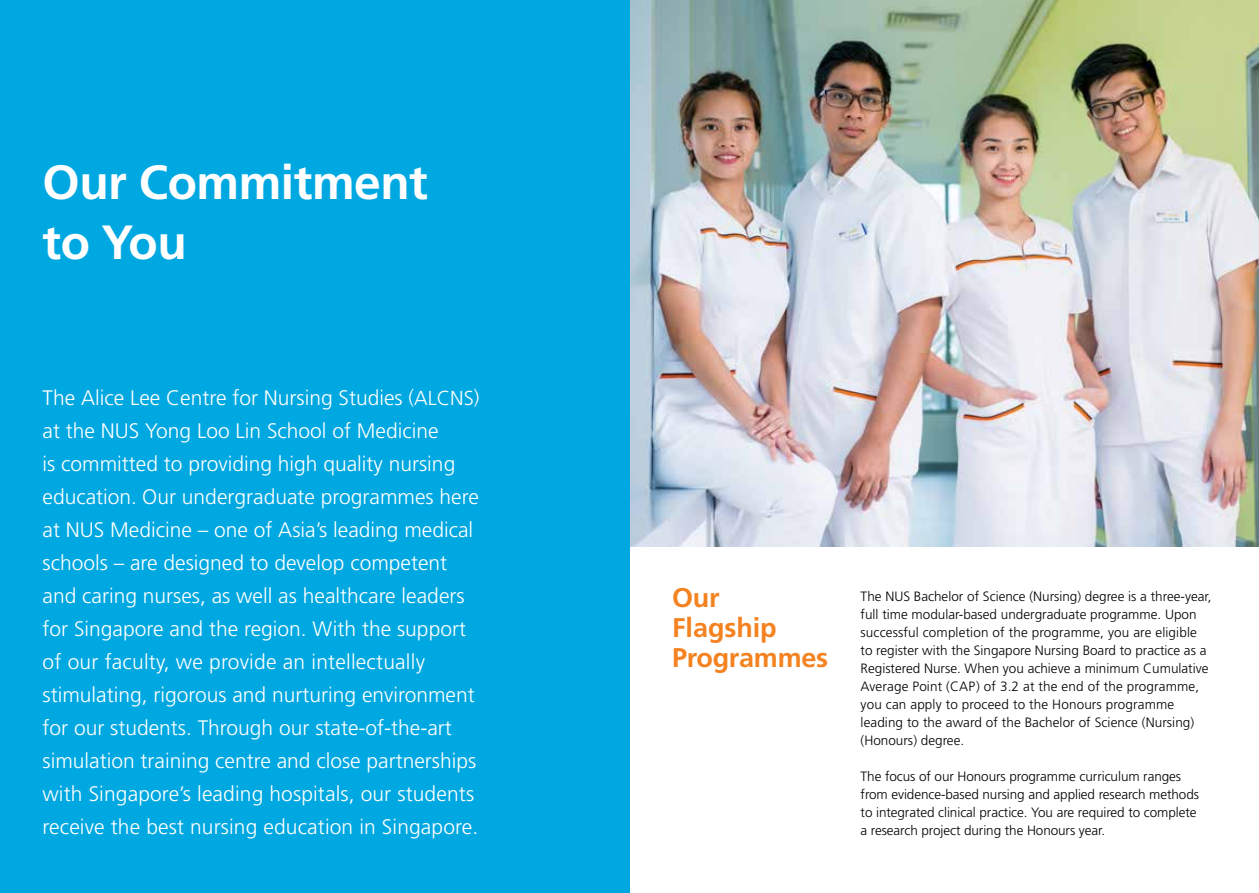
<style>
.page{position:relative;width:1259px;height:893px;background:#fff}
.page>*{position:absolute;margin:0;border:0;box-sizing:border-box;transform-origin:0 0}
.t1{font:700 48px/60px "Frutiger LT Std";letter-spacing:-.01em;color:#fff}
.t2{font:700 27px/30px "Frutiger LT Std";letter-spacing:-.01em;color:#f58220}
.t3{font:300 21px/33px "Frutiger LT Std";color:#fff}
.t4{font:300 13.5px/18px "Frutiger LT Std";color:#000}
.s1{font-size:20.25px}
</style>
<div class="page">
<img style="left:629px;top:0;width:630px;height:546px">
<div style="left:0;top:0;width:629px;height:893px;background:#00a8e1"></div>
<h1 class="t1" style="left:43px;top:152px;width:387px">Our Commitment to You</h1>
<p class="t3" style="left:43px;top:381px;width:438px">The Alice Lee Centre for Nursing Studies <span class="s1">(ALCNS) </span>at the NUS Yong Loo Lin School of Medicine<br>is committed to providing high quality nursing education. Our undergraduate programmes here at NUS Medicine – one of Asia’s leading medical schools – are designed to develop competent and caring nurses, as well as healthcare leaders for Singapore and the region. With the support of our faculty, we provide an intellectually stimulating, rigorous and nurturing environment for our students. Through our state-of-the-art simulation training centre and close partnerships with Singapore’s leading hospitals, our students receive the best nursing education in Singapore.</p>
<h2 class="t2" style="left:672px;top:582px;width:158px">Our<br>Flagship<br>Programmes</h2>
<p class="t4" style="left:860px;top:587px;width:352px">The NUS Bachelor of Science (Nursing) degree is a three-year, full time modular-based undergraduate programme. Upon successful completion of the programme, you are eligible to register with the Singapore Nursing Board to practice as a Registered Nurse. When you achieve a minimum Cumulative Average Point (CAP) of 3.2 at the end of the programme, you can apply to proceed to the Honours programme leading to the award of the Bachelor of Science (Nursing) (Honours) degree.</p>
<p class="t4" style="left:860px;top:767px;width:340px">The focus of our Honours programme curriculum ranges from evidence-based nursing and applied research methods to integrated clinical practice. You are required to complete a research project during the Honours year.</p>
</div>
